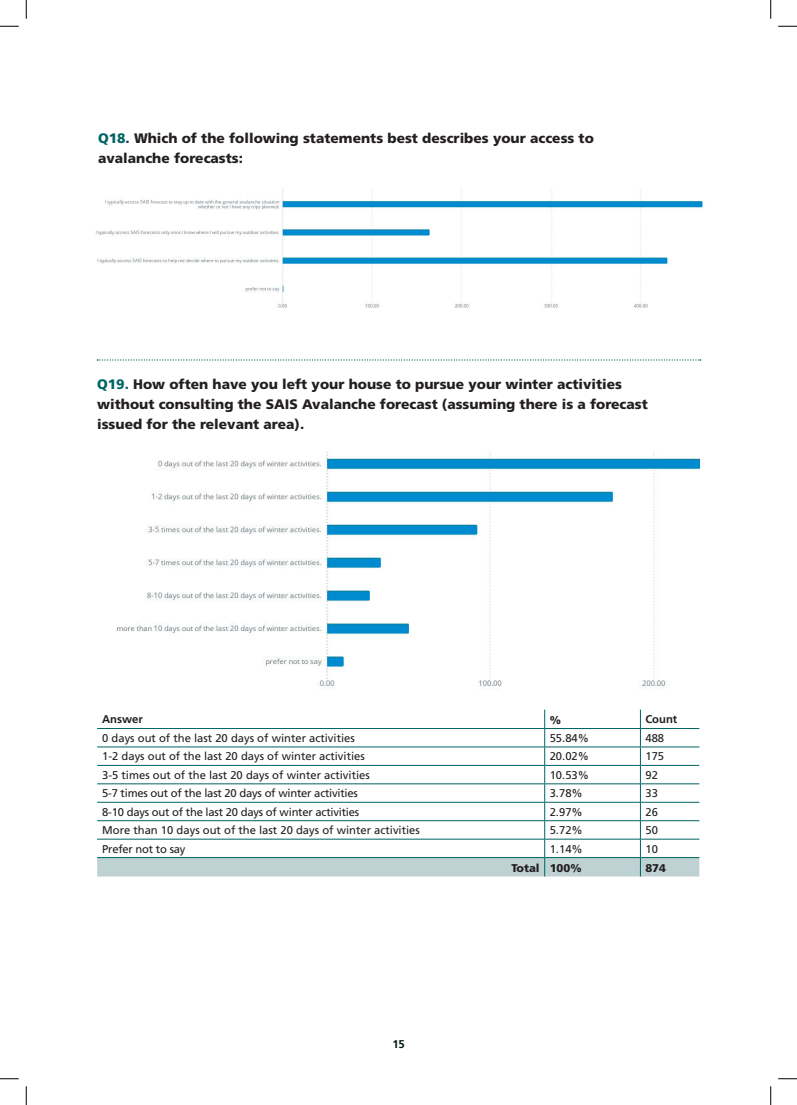
<style>
.page{position:relative;width:797px;height:1105px;background:#fff}
.page>*{position:absolute;margin:0;border:0;box-sizing:border-box;transform-origin:0 0}
.t1{font:900 13.75px/20px "Frutiger";color:#231f20}
.t2{font:11.25px "Frutiger";color:#231f20}
.t3{font:11.25px "Frutiger";letter-spacing:-.02em;color:#231f20}
.t4{font:900 11.25px "Frutiger";color:#231f20}
.t5{font:700 11.25px "Frutiger";color:#231f20}
.t6{font:700 11.25px "Frutiger";color:#041710}
.s1{color:#006363}
.s2{color:#0f3659}
</style>
<div class="page">
<img style="left:95px;top:189px;width:608px;height:119px">
<svg style="left:97px;top:359px;width:603px;height:2px"></svg>
<img style="left:117px;top:454px;width:582px;height:233px">
<svg style="left:97px;top:710px;width:602px;height:166px"></svg>
<svg style="left:0;top:25px;width:19px;height:2px"></svg>
<svg style="left:778px;top:25px;width:19px;height:2px"></svg>
<svg style="left:0;top:1078px;width:19px;height:1px"></svg>
<svg style="left:778px;top:1078px;width:19px;height:1px"></svg>
<svg style="left:25px;top:0;width:2px;height:19px"></svg>
<svg style="left:25px;top:1086px;width:2px;height:19px"></svg>
<svg style="left:770px;top:0;width:1px;height:19px"></svg>
<svg style="left:770px;top:1086px;width:1px;height:19px"></svg>
<p class="t1" style="left:98px;top:129px;width:497px"><span class="s1">Q18</span><span class="s2">.</span> Which of the following statements best describes your access to avalanche forecasts:</p>
<p class="t1" style="left:97px;top:374px;width:552px"><span class="s1">Q19.</span> How often have you left your house to pursue your winter activities without consulting the SAIS Avalanche forecast (assuming there is a forecast issued for the relevant area).</p>
<p class="t5" style="left:102px;top:712px;width:42px">Answer</p>
<p class="t4" style="left:549px;top:713px;width:13px">%</p>
<p class="t5" style="left:645px;top:712px;width:33px">Count</p>
<p class="t2" style="left:102px;top:731px;width:254px">0 days out of the last 20 days of winter activities</p>
<p class="t2" style="left:549px;top:731px;width:41px">55.84%</p>
<p class="t2" style="left:645px;top:731px;width:20px">488</p>
<p class="t2" style="left:102px;top:750px;width:264px">1-2 days out of the last 20 days of winter activities</p>
<p class="t2" style="left:549px;top:750px;width:41px">20.02%</p>
<p class="t2" style="left:645px;top:750px;width:20px">175</p>
<p class="t2" style="left:102px;top:768px;width:269px">3-5 times out of the last 20 days of winter activities</p>
<p class="t2" style="left:549px;top:768px;width:41px">10.53%</p>
<p class="t2" style="left:645px;top:768px;width:14px">92</p>
<p class="t3" style="left:102px;top:787px;width:257px">5-7 times out of the last 20 days of winter activities</p>
<p class="t2" style="left:549px;top:787px;width:35px">3.78%</p>
<p class="t2" style="left:645px;top:787px;width:14px">33</p>
<p class="t3" style="left:102px;top:805px;width:258px">8-10 days out of the last 20 days of winter activities</p>
<p class="t2" style="left:549px;top:805px;width:35px">2.97%</p>
<p class="t2" style="left:645px;top:805px;width:14px">26</p>
<p class="t2" style="left:102px;top:824px;width:319px">More than 10 days out of the last 20 days of winter activities</p>
<p class="t2" style="left:549px;top:824px;width:35px">5.72%</p>
<p class="t2" style="left:645px;top:824px;width:14px">50</p>
<p class="t3" style="left:102px;top:842px;width:85px">Prefer not to say</p>
<p class="t2" style="left:549px;top:842px;width:35px">1.14%</p>
<p class="t2" style="left:645px;top:842px;width:14px">10</p>
<p class="t4" style="left:511px;top:861px;width:72px">Total 100%</p>
<p class="t4" style="left:645px;top:861px;width:22px">874</p>
<p class="t6" style="left:392px;top:1038px;width:14px">15</p>
</div>
